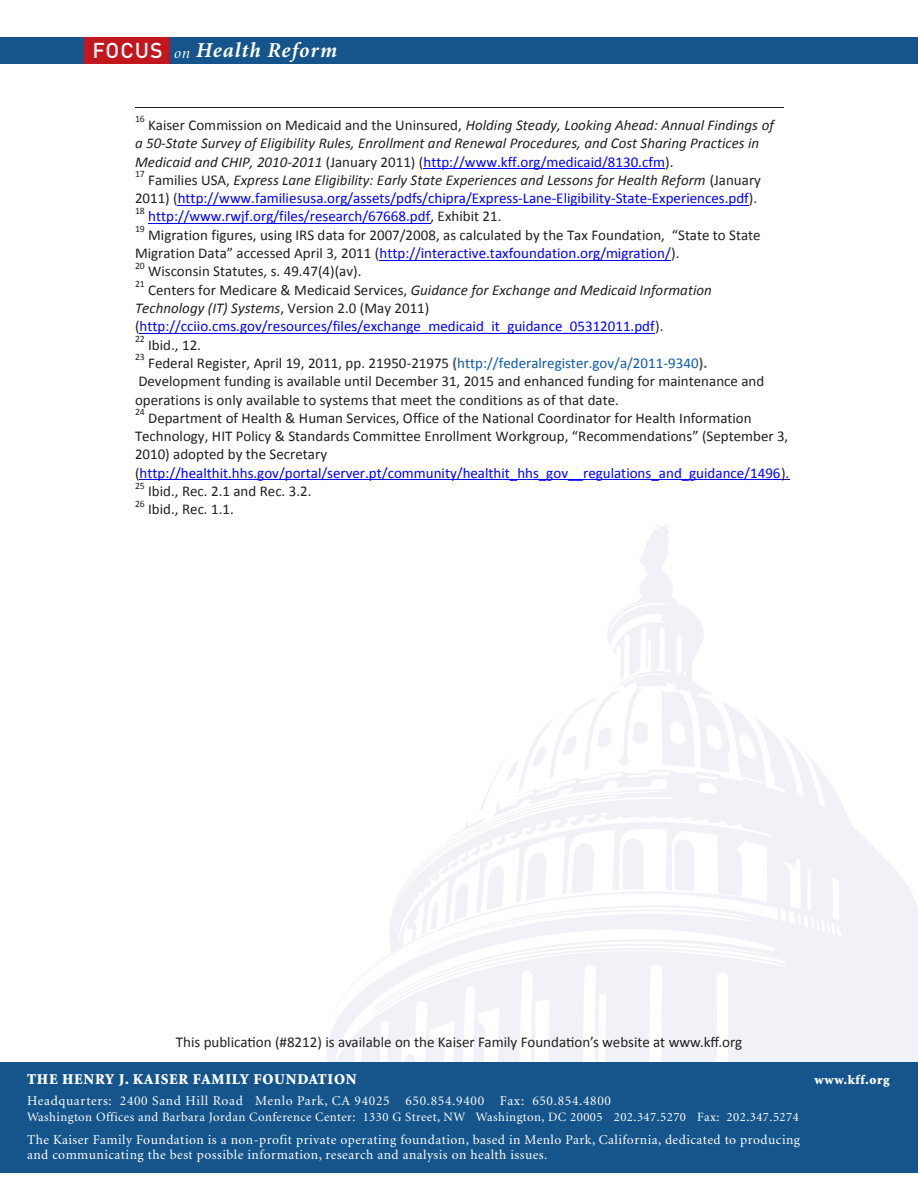
<style>
.page{position:relative;width:918px;height:1188px;background:#fff}
.page>*{position:absolute;margin:0;border:0;box-sizing:border-box;transform-origin:0 0}
.t1{font:500 36px "DIN";letter-spacing:.05em;color:#fff}
.t2{font:italic 700 21.3px "Minion";letter-spacing:.05em;color:#fff}
.t3{font:15px/18.3px "Calibri";color:#231f20}
.t4{font:15px/18.3px "Calibri";color:#00f;text-align:right}
.t5{font:italic 15px/18.3px "Calibri";color:#231f20}
.t6{font:900 15px "Minion";letter-spacing:.05em;color:#fff}
.t7{font:13.5px/15px "Minion";letter-spacing:.035em;color:#fff}
.t8{font:900 13.2px "Minion";letter-spacing:.05em;color:#fff}
.t9{font:12.75px "Minion";letter-spacing:.035em;color:#fff}
.t10{font:9.75px "Calibri";letter-spacing:-.005em;color:#231f20}
.s1{font-family:"DIN";font-weight:500;font-style:normal}
.s2{font-family:"Minion Display";font-weight:400;font-size:15.9px}
.s3{font-style:normal}
.s4{font-style:normal;color:#00f}
.s5{color:#231f20}
.s6{font-style:italic;color:#231f20}
.s7{color:#00f}
.s8{font-weight:700;color:#5a5a5d}
.s9{color:#1059a7}
</style>
<div class="page">
<svg style="left:876px;top:851px;width:34px;height:40px"></svg>
<svg style="left:327px;top:891px;width:591px;height:171px;fill:#f1f2f7"></svg>
<svg style="left:363px;top:525px;width:513px;height:496px"></svg>
<div style="left:0;top:38px;width:918px;height:26px;background:#15558b"></div>
<div style="left:84px;top:38px;width:85px;height:26px;background:#c2171e"></div>
<div style="left:0;top:1062px;width:918px;height:110px;background:#15558b"></div>
<hr style="left:135px;top:107px;width:648px;height:1px;background:#231f20">
<hr style="left:423px;top:168px;width:242px;height:1px;background:#00f">
<hr style="left:178px;top:205px;width:571px;height:1px;background:#00f">
<hr style="left:148px;top:223px;width:282px;height:1px;background:#00f">
<hr style="left:380px;top:260px;width:291px;height:1px;background:#00f">
<hr style="left:140px;top:333px;width:515px;height:1px;background:#00f">
<hr style="left:140px;top:479px;width:641px;height:1px;background:#00f">
<h2 class="t2" style="left:92px;top:40px;width:246px"><span class="s1">FOCUS</span> <span class="s2">on</span> Health Reform</h2>
<h1 class="t1" style="left:155px;top:42px;width:120px">FOCUS</h1>
<p class="t10" style="left:135px;top:113px;width:11px">16</p>
<p class="t5" style="left:135px;top:115px;width:640px;text-indent:13px"><span class="s3">Kaiser Commission on Medicaid and the Uninsured,</span> Holding Steady, Looking Ahead: Annual Findings of a 50-State Survey of Eligibility Rules, Enrollment and Renewal Procedures, and Cost Sharing Practices in<br>Medicaid and CHIP, 2010-2011 <span class="s3">(January 2011) (</span><span class="s4">http://www.kff.org/medicaid/8130.cfm</span><span class="s3">).</span></p>
<p class="t10" style="left:135px;top:168px;width:11px">17</p>
<p class="t4" style="left:135px;top:171px;width:628px"><span class="s5">Families USA,</span> <span class="s6">Express Lane Eligibility: Early State Experiences and Lessons for Health Reform</span> <span class="s5">(January<br>2011) (</span>http://www.familiesusa.org/assets/pdfs/chipra/Express-Lane-Eligibility-State-Experiences.pdf<span class="s5">).</span></p>
<p class="t10" style="left:135px;top:204px;width:11px">18</p>
<p class="t4" style="left:148px;top:207px;width:355px">http://www.rwjf.org/files/research/67668.pdf<span class="s5">, Exhibit 21.</span></p>
<p class="t10" style="left:135px;top:223px;width:11px">19</p>
<p class="t3" style="left:135px;top:226px;width:627px;text-indent:13px">Migration figures, using IRS data for 2007/2008, as calculated by the Tax Foundation, “State to State<br>Migration Data” accessed April 3, 2011 (<span class="s7">http://interactive.taxfoundation.org/migration/</span>).</p>
<p class="t10" style="left:135px;top:259px;width:11px">20</p>
<p class="t3" style="left:148px;top:262px;width:215px">Wisconsin Statutes, s. 49.47(4)(av).</p>
<p class="t10" style="left:135px;top:278px;width:11px">21</p>
<p class="t4" style="left:135px;top:281px;width:578px;text-align:left;text-indent:13px"><span class="s5">Centers for Medicare &amp; Medicaid Services,</span> <span class="s6">Guidance for Exchange and Medicaid Information<br>Technology (IT) Systems</span><span class="s5">, Version 2.0 (May 2011) (</span>http://cciio.cms.gov/resources/files/exchange_medicaid_it_guidance_05312011.pdf<span class="s5">).</span></p>
<p class="t10" style="left:135px;top:333px;width:11px">22</p>
<p class="t3" style="left:148px;top:336px;width:54px">Ibid., 12.</p>
<p class="t10" style="left:135px;top:351px;width:11px">23</p>
<p class="t3" style="left:135px;top:354px;width:631px;text-indent:13px">Federal Register, April 19, 2011, pp. 21950-21975 <span class="s8">(</span><span class="s9">http://federalregister.gov/a/2011-9340</span><span class="s8">).<br></span>Development funding is available until December 31, 2015 and enhanced funding for maintenance and operations is only available to systems that meet the conditions as of that date.</p>
<p class="t10" style="left:135px;top:406px;width:11px">24</p>
<p class="t3" style="left:135px;top:409px;width:656px;text-indent:13px">Department of Health &amp; Human Services, Office of the National Coordinator for Health Information Technology, HIT Policy &amp; Standards Committee Enrollment Workgroup, “Recommendations” (September 3, 2010) adopted by the Secretary (<span class="s7">http://healthit.hhs.gov/portal/server.pt/community/healthit_hhs_gov__regulations_and_guidance/1496</span>)<span class="s7">.</span></p>
<p class="t10" style="left:135px;top:479px;width:11px">25</p>
<p class="t3" style="left:148px;top:482px;width:165px">Ibid., Rec. 2.1 and Rec. 3.2.</p>
<p class="t10" style="left:135px;top:497px;width:11px">26</p>
<p class="t3" style="left:148px;top:500px;width:87px">Ibid., Rec. 1.1.</p>
<p class="t3" style="left:176px;top:1032px;width:568px">This publication (#8212) is available on the Kaiser Family Foundation’s website at www.kff.org</p>
<p class="t6" style="left:27px;top:1072px;width:331px">THE HENRY J. KAISER FAMILY FOUNDATION</p>
<p class="t8" style="left:814px;top:1074px;width:77px">www.kff.org</p>
<p class="t7" style="left:27px;top:1094px;width:586px">Headquarters: 2400 Sand Hill Road Menlo Park, CA 94025 650.854.9400 Fax: 650.854.4800</p>
<p class="t9" style="left:27px;top:1111px;width:773px">Washington Offices and Barbara Jordan Conference Center: 1330 G Street, NW Washington, DC 20005 202.347.5270 Fax: 202.347.5274</p>
<p class="t7" style="left:27px;top:1133px;width:775px">The Kaiser Family Foundation is a non-profit private operating foundation, based in Menlo Park, California, dedicated to producing and communicating the best possible information, research and analysis on health issues.</p>
</div>
